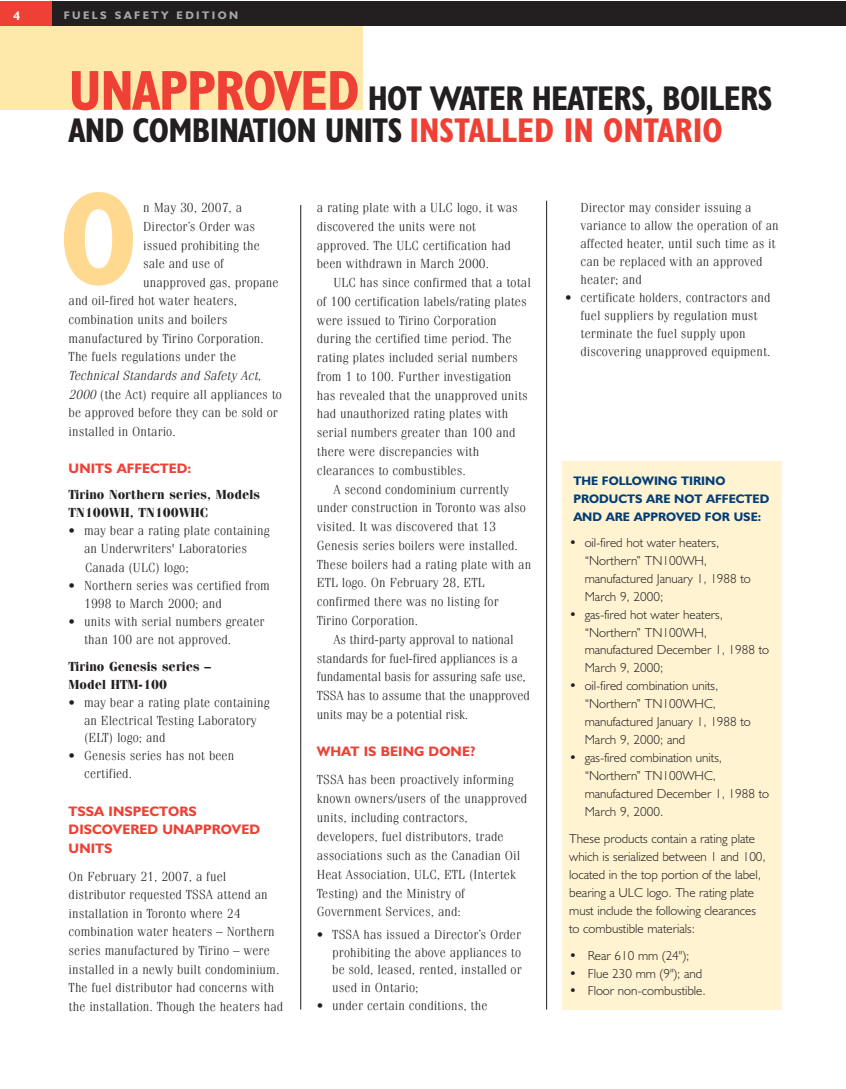
<style>
.page{position:relative;width:846px;height:1089px;background:#fff}
.page>*{position:absolute;margin:0;border:0;box-sizing:border-box;transform-origin:0 0}
.t1{font:700 condensed 132.45px "Humanist 521 BT";color:#ffd98f}
.t2{font:700 condensed 34.5px/31.8px "Humanist 521 BT";letter-spacing:-.02em;color:#231f20}
.t3{font:700 13.8px/18.6px "Humanist 521 BT";letter-spacing:.005em;color:#ef4035}
.t4{font:300 13.05px/18px "Fenice";letter-spacing:.005em;color:#231f20}
.t5{font:300 13.05px/18px "Humanist 521 BT";color:#231f20}
.t6{font:700 13.05px/18px "Fenice";letter-spacing:.005em;color:#231f20}
.t7{font:700 12.45px/18px "Humanist 521 BT";color:#003d78}
.t8{font:700 12.45px "Humanist 521 BT";color:#fff}
.t9{font:700 11.1px "Humanist 521 BT";letter-spacing:.22em;color:#a7a9ac}
.s1{font-size:56.55px;color:#ef4035}
.s2{color:#ef4035}
.s3{font-style:italic}
.s4{font-weight:700}
</style>
<div class="page">
<div style="left:561px;top:461px;width:220px;height:548px;background:#fff3d2"></div>
<div style="left:0;top:26px;width:362px;height:84px;background:#ffe9aa"></div>
<div style="left:2px;top:1px;width:843px;height:25px;background:#231f20"></div>
<div style="left:0;top:1px;width:52px;height:25px;background:#ef4035"></div>
<hr style="left:300px;top:205px;width:1px;height:804px;background:#231f20">
<hr style="left:546px;top:201px;width:1px;height:808px;background:#231f20">
<p class="t8" style="left:13px;top:11px;width:8px">4</p>
<p class="t9" style="left:64px;top:11px;width:176px">FUELS SAFETY EDITION</p>
<h2 class="t2" style="left:69px;top:85px;width:705px"><span class="s1">UNAPPROVED</span> HOT WATER HEATERS, BOILERS<br>AND COMBINATION UNITS <span class="s2">INSTALLED IN ONTARIO</span></h2>
<h1 class="t1" style="left:60px;top:188px;width:79px">O</h1>
<p class="t4" style="left:143px;top:200px;width:100px">n May 30, 2007, a</p>
<p class="t4" style="left:143px;top:218px;width:113px">Director’s Order was</p>
<p class="t4" style="left:143px;top:237px;width:118px">issued prohibiting the</p>
<p class="t4" style="left:143px;top:256px;width:82px">sale and use of</p>
<p class="t4" style="left:143px;top:274px;width:137px">unapproved gas, propane</p>
<p class="t4" style="left:69px;top:293px;width:170px">and oil-fired hot water heaters,</p>
<p class="t4" style="left:69px;top:312px;width:160px">combination units and boilers</p>
<p class="t4" style="left:69px;top:330px;width:197px">manufactured by Tirino Corporation.</p>
<p class="t4" style="left:69px;top:349px;width:169px">The fuels regulations under the</p>
<p class="t4" style="left:69px;top:367px;width:215px;line-height:18.6px"><span class="s3">Technical Standards and Safety Act, 2000</span> (the Act) require all appliances to be approved before they can be sold or installed in Ontario.</p>
<p class="t3" style="left:69px;top:459px;width:124px">UNITS AFFECTED:</p>
<p class="t6" style="left:69px;top:487px;width:193px">Tirino Northern series, Models<br>TN100WH, TN100WHC</p>
<p class="t4" style="left:84px;top:523px;width:187px;text-indent:-15px"><span class="s4">•</span> may bear a rating plate containing an Underwriters' Laboratories<br>Canada (ULC) logo;</p>
<p class="t4" style="left:84px;top:577px;width:187px;text-indent:-15px"><span class="s4">•</span> Northern series was certified from<br>1998 to March 2000; and</p>
<p class="t4" style="left:84px;top:613px;width:182px;text-indent:-15px">• units with serial numbers greater than 100 are not approved.</p>
<p class="t6" style="left:69px;top:658px;width:144px">Tirino Genesis series –<br>Model HTM-100</p>
<p class="t4" style="left:84px;top:694px;width:187px;text-indent:-15px"><span class="s4">•</span> may bear a rating plate containing an Electrical Testing Laboratory (ELT) logo; and</p>
<p class="t4" style="left:84px;top:748px;width:151px;text-indent:-15px"><span class="s4">•</span> Genesis series has not been certified.</p>
<p class="t3" style="left:69px;top:802px;width:193px">TSSA INSPECTORS<br>DISCOVERED UNAPPROVED<br>UNITS</p>
<p class="t4" style="left:69px;top:867px;width:216px;line-height:18.6px">On February 21, 2007, a fuel distributor requested TSSA attend an installation in Toronto where 24 combination water heaters – Northern series manufactured by Tirino – were installed in a newly built condominium.<br>The fuel distributor had concerns with the installation. Though the heaters had</p>
<p class="t4" style="left:317px;top:199px;width:202px;line-height:18.6px">a rating plate with a ULC logo, it was discovered the units were not approved. The ULC certification had been withdrawn in March 2000.</p>
<p class="t4" style="left:333px;top:274px;width:199px">ULC has since confirmed that a total</p>
<p class="t4" style="left:317px;top:293px;width:211px">of 100 certification labels/rating plates</p>
<p class="t4" style="left:317px;top:312px;width:181px">were issued to Tirino Corporation</p>
<p class="t4" style="left:317px;top:331px;width:196px">during the certified time period. The</p>
<p class="t4" style="left:317px;top:350px;width:202px">rating plates included serial numbers</p>
<p class="t4" style="left:317px;top:368px;width:196px">from 1 to 100. Further investigation</p>
<p class="t4" style="left:317px;top:387px;width:212px">has revealed that the unapproved units</p>
<p class="t4" style="left:317px;top:406px;width:193px">had unauthorized rating plates with</p>
<p class="t4" style="left:317px;top:425px;width:200px">serial numbers greater than 100 and</p>
<p class="t4" style="left:317px;top:443px;width:164px">there were discrepancies with</p>
<p class="t4" style="left:317px;top:462px;width:150px">clearances to combustibles.</p>
<p class="t4" style="left:333px;top:481px;width:177px">A second condominium currently</p>
<p class="t4" style="left:317px;top:500px;width:210px">under construction in Toronto was also</p>
<p class="t4" style="left:317px;top:518px;width:180px">visited. It was discovered that 13</p>
<p class="t4" style="left:317px;top:537px;width:202px">Genesis series boilers were installed.</p>
<p class="t4" style="left:317px;top:556px;width:216px">These boilers had a rating plate with an</p>
<p class="t4" style="left:317px;top:575px;width:169px">ETL logo. On February 28, ETL</p>
<p class="t4" style="left:317px;top:594px;width:183px">confirmed there was no listing for</p>
<p class="t4" style="left:317px;top:612px;width:103px">Tirino Corporation.</p>
<p class="t4" style="left:333px;top:631px;width:181px">As third-party approval to national</p>
<p class="t4" style="left:317px;top:650px;width:202px">standards for fuel-fired appliances is a</p>
<p class="t4" style="left:317px;top:669px;width:210px">fundamental basis for assuring safe use,</p>
<p class="t4" style="left:317px;top:687px;width:214px">TSSA has to assume that the unapproved</p>
<p class="t4" style="left:317px;top:706px;width:153px">units may be a potential risk.</p>
<p class="t3" style="left:317px;top:743px;width:160px">WHAT IS BEING DONE?</p>
<p class="t4" style="left:317px;top:771px;width:212px;line-height:18.9px">TSSA has been proactively informing known owners/users of the unapproved units, including contractors, developers, fuel distributors, trade associations such as the Canadian Oil Heat Association, ULC, ETL (Intertek Testing) and the Ministry of Government Services, and:</p>
<p class="t4" style="left:332px;top:926px;width:191px;text-align:justify;text-indent:-15px">• TSSA has issued a Director’s Order prohibiting the above appliances to be sold, leased, rented, installed or used in Ontario;</p>
<p class="t4" style="left:317px;top:997px;width:172px">• under certain conditions, the</p>
<p class="t4" style="left:580px;top:200px;width:199px">Director may consider issuing a variance to allow the operation of an affected heater, until such time as it can be replaced with an approved heater; and</p>
<p class="t4" style="left:580px;top:289px;width:191px;text-indent:-15px">• certificate holders, contractors and fuel suppliers by regulation must terminate the fuel supply upon discovering unapproved equipment.</p>
<p class="t7" style="left:573px;top:473px;width:197px">THE FOLLOWING TIRINO<br>PRODUCTS ARE NOT AFFECTED<br>AND ARE APPROVED FOR USE:</p>
<p class="t5" style="left:584px;top:534px;width:168px;text-indent:-15px">• oil-fired hot water heaters, “Northern” TN100WH, manufactured January 1, 1988 to<br>March 9, 2000;</p>
<p class="t5" style="left:584px;top:606px;width:186px;text-indent:-15px">• gas-fired hot water heaters, “Northern” TN100WH, manufactured December 1, 1988 to<br>March 9, 2000;</p>
<p class="t5" style="left:584px;top:678px;width:168px;text-indent:-15px">• oil-fired combination units, “Northern” TN100WHC, manufactured January 1, 1988 to<br>March 9, 2000; and</p>
<p class="t5" style="left:584px;top:749px;width:186px;text-indent:-15px">• gas-fired combination units, “Northern” TN100WHC, manufactured December 1, 1988 to<br>March 9, 2000.</p>
<p class="t5" style="left:569px;top:830px;width:198px">These products contain a rating plate which is serialized between 1 and 100, located in the top portion of the label, bearing a ULC logo. The rating plate must include the following clearances to combustible materials:</p>
<p class="t5" style="left:569px;top:947px;width:122px">• Rear 610 mm (24");</p>
<p class="t5" style="left:569px;top:965px;width:135px">• Flue 230 mm (9"); and</p>
<p class="t5" style="left:569px;top:983px;width:138px">• Floor non-combustible.</p>
</div>
